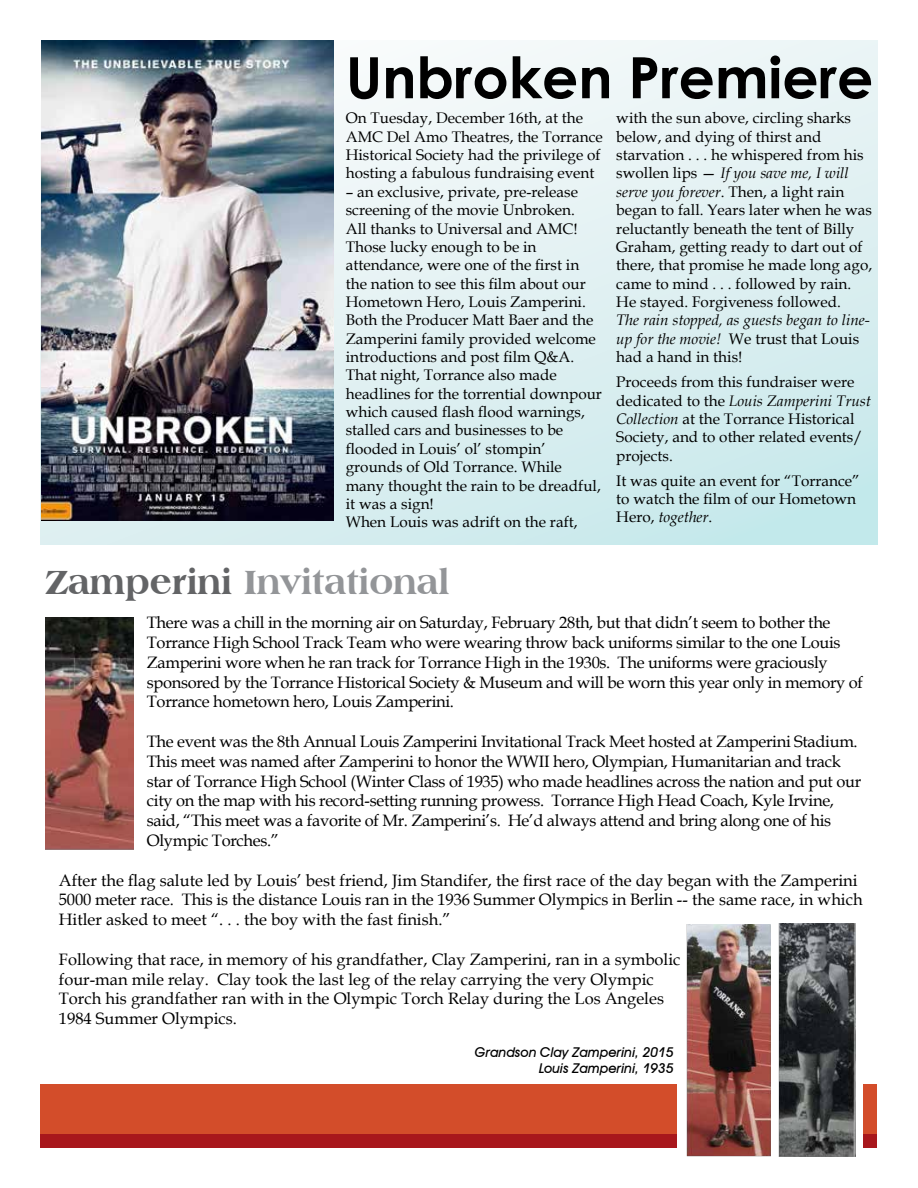
<style>
.page{position:relative;width:918px;height:1188px;background:#fff}
.page>*{position:absolute;margin:0;border:0;box-sizing:border-box;transform-origin:0 0}
.t1{font:700 57px "Century Gothic";color:#000}
.t2{font:800 36px "Americana BT";color:#939598}
.t3{font:16.5px/19.8px "Book Antiqua";letter-spacing:-.02em;color:#000}
.t4{font:16.5px/19.8px "Book Antiqua";color:#000}
.t5{font:15.3px/18.3px "Book Antiqua";color:#000}
.t6{font:italic 15.3px/18.3px "Book Antiqua";color:#000}
.t7{font:italic 500 13.5px/16.2px "Avant Garde IT Cby BT";color:#000;text-align:right}
.s1{font-style:italic}
.s2{font-style:normal}
.s3{color:#636466}
</style>
<div class="page">
<div style="left:40px;top:40px;width:838px;height:504px;background:linear-gradient(to bottom,#f3f8f9,#cbe8eb)"></div>
<div style="left:40px;top:1084px;width:838px;height:63px;background:#d34d2a"></div>
<div style="left:40px;top:1134px;width:838px;height:14px;background:#a8171c"></div>
<img style="left:42px;top:40px;width:291px;height:480px">
<div style="left:677px;top:1069px;width:186px;height:87px;background:#fff"></div>
<img style="left:779px;top:924px;width:77px;height:233px">
<img style="left:686px;top:924px;width:85px;height:232px">
<img style="left:45px;top:618px;width:88px;height:232px">
<h1 class="t1" style="left:346px;top:34px;width:529px">Unbroken Premiere</h1>
<p class="t5" style="left:346px;top:109px;width:259px">On Tuesday, December 16th, at the AMC Del Amo Theatres, the Torrance Historical Society had the privilege of hosting a fabulous fundraising event</p>
<p class="t5" style="left:346px;top:182px;width:258px">– an exclusive, private, pre-release screening of the movie Unbroken.<br>All thanks to Universal and AMC!<br>Those lucky enough to be in attendance, were one of the first in the nation to see this film about our<br>Hometown Hero, Louis Zamperini.<br>Both the Producer Matt Baer and the<br>Zamperini family provided welcome introductions and post film Q&amp;A.<br>That night, Torrance also made headlines for the torrential downpour which caused flash flood warnings, stalled cars and businesses to be flooded in Louis’ ol’ stompin’ grounds of Old Torrance. While many thought the rain to be dreadful, it was a sign!<br>When Louis was adrift on the raft,</p>
<p class="t5" style="left:616px;top:109px;width:257px">with the sun above, circling sharks below, and dying of thirst and starvation . . . he whispered from his swollen lips — <span class="s1">If you save me, I will serve you forever</span>. Then, a light rain began to fall. Years later when he was reluctantly beneath the tent of Billy Graham, getting ready to dart out of there, that promise he made long ago, came to mind . . . followed by rain.<br>He stayed. Forgiveness followed.</p>
<p class="t6" style="left:616px;top:311px;width:255px">The rain stopped, as guests began to line&shy;up for the movie! <span class="s2">We trust that Louis had a hand in this!</span></p>
<p class="t5" style="left:616px;top:372px;width:256px">Proceeds from this fundraiser were dedicated to the <span class="s1">Louis Zamperini Trust<br>Collection</span> at the Torrance Historical<br>Society, and to other related events/ projects.</p>
<p class="t5" style="left:616px;top:471px;width:245px">It was quite an event for “Torrance” to watch the film of our Hometown<br>Hero, <span class="s1">together</span>.</p>
<h2 class="t2" style="left:45px;top:561px;width:406px"><span class="s3">Zamperini</span> Invitational</h2>
<p class="t3" style="left:147px;top:612px;width:718px">There was a chill in the morning air on Saturday, February 28th, but that didn’t seem to bother the Torrance High School Track Team who were wearing throw back uniforms similar to the one Louis Zamperini wore when he ran track for Torrance High in the 1930s. The uniforms were graciously sponsored by the Torrance Historical Society &amp; Museum and will be worn this year only in memory of Torrance hometown hero, Louis Zamperini.</p>
<p class="t3" style="left:147px;top:731px;width:716px">The event was the 8th Annual Louis Zamperini Invitational Track Meet hosted at Zamperini Stadium.<br>This meet was named after Zamperini to honor the WWII hero, Olympian, Humanitarian and track star of Torrance High School (Winter Class of 1935) who made headlines across the nation and put our city on the map with his record-setting running prowess. Torrance High Head Coach, Kyle Irvine, said, “This meet was a favorite of Mr. Zamperini’s. He’d always attend and bring along one of his Olympic Torches.”</p>
<p class="t4" style="left:59px;top:870px;width:805px">After the flag salute led by Louis’ best friend, Jim Standifer, the first race of the day began with the Zamperini<br>5000 meter race. This is the distance Louis ran in the 1936 Summer Olympics in Berlin -- the same race, in which<br>Hitler asked to meet “. . . the boy with the fast finish.”</p>
<p class="t4" style="left:59px;top:949px;width:623px">Following that race, in memory of his grandfather, Clay Zamperini, ran in a symbolic four-man mile relay. Clay took the last leg of the relay carrying the very Olympic Torch his grandfather ran with in the Olympic Torch Relay during the Los Angeles 1984 Summer Olympics.</p>
<p class="t7" style="left:475px;top:1044px;width:200px">Grandson Clay Zamperini, 2015<br>Louis Zamperini, 1935</p>
</div>
